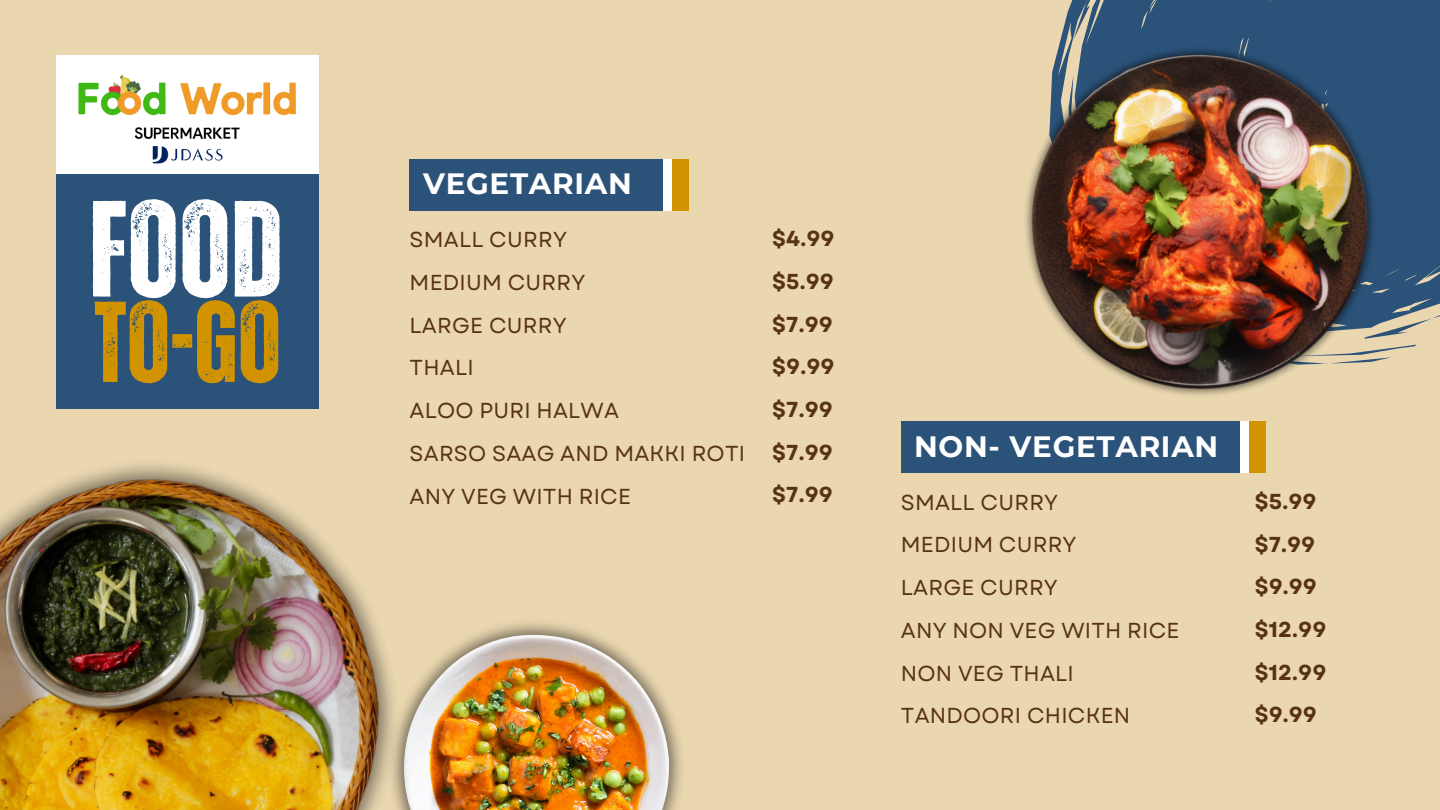
<style>
.page{position:relative;width:1440px;height:810px;background:#ead7b0}
.page>*{position:absolute;margin:0;border:0;box-sizing:border-box;transform-origin:0 0}
.t1{font:700 136.8px "Zuume Rough";color:#fff}
.t2{font:700 114.8px "Zuume Rough";color:#d19400}
.t3{font:700 29.4px "Montserrat";letter-spacing:.025em;color:#fff}
.t4{font:21.6px/42.8px "Garet";letter-spacing:.01em;color:#573312}
.t5{font:700 21.6px "Garet";letter-spacing:.01em;color:#573312}
</style>
<div class="page">
<div style="left:56px;top:55px;width:263px;height:353px;background:#2b5279"></div>
<div style="left:56px;top:55px;width:263px;height:119px;background:#fff"></div>
<img style="left:78px;top:75px;width:218px;height:89px">
<div style="left:901px;top:421px;width:343px;height:52px;background:#2b5279"></div>
<img style="left:1025px;top:0;width:415px;height:396px">
<img style="left:0;top:464px;width:328px;height:346px">
<img style="left:215px;top:549px;width:466px;height:261px">
<div style="left:410px;top:159px;width:253px;height:51px;background:#2b5279"></div>
<div style="left:663px;top:159px;width:10px;height:51px;background:#fff"></div>
<div style="left:673px;top:159px;width:16px;height:51px;background:#d19400"></div>
<div style="left:1240px;top:421px;width:9px;height:52px;background:#fff"></div>
<div style="left:1249px;top:421px;width:17px;height:52px;background:#d19400"></div>
<h1 class="t1" style="left:89px;top:187px;width:195px">FOOD</h1>
<p class="t2" style="left:94px;top:290px;width:189px">TO-GO</p>
<p class="t3" style="left:423px;top:166px;width:210px">VEGETARIAN</p>
<p class="t4" style="left:410px;top:218px;width:337px">SMALL CURRY<br>MEDIUM CURRY<br>LARGE CURRY<br>THALI<br>ALOO PURI HALWA<br>SARSO SAAG AND MAKKI ROTI<br>ANY VEG WITH RICE</p>
<h2 class="t5" style="left:772px;top:223px;width:64px">$4.99</h2>
<p class="t5" style="left:772px;top:266px;width:63px">$5.99</p>
<p class="t5" style="left:772px;top:309px;width:62px">$7.99</p>
<p class="t5" style="left:772px;top:351px;width:64px">$9.99</p>
<p class="t5" style="left:772px;top:394px;width:62px">$7.99</p>
<h3 class="t5" style="left:772px;top:437px;width:62px">$7.99</h3>
<h4 class="t5" style="left:772px;top:479px;width:62px">$7.99</h4>
<h3 class="t3" style="left:914px;top:428px;width:306px">NON- VEGETARIAN</h3>
<h4 class="t4" style="left:901px;top:481px;width:280px">SMALL CURRY<br>MEDIUM CURRY<br>LARGE CURRY<br>ANY NON VEG WITH RICE<br>NON VEG THALI<br>TANDOORI CHICKEN</h4>
<p class="t5" style="left:1255px;top:486px;width:63px">$5.99</p>
<p class="t5" style="left:1255px;top:529px;width:62px">$7.99</p>
<p class="t5" style="left:1255px;top:571px;width:64px">$9.99</p>
<p class="t5" style="left:1255px;top:614px;width:73px">$12.99</p>
<p class="t5" style="left:1255px;top:657px;width:73px">$12.99</p>
<p class="t5" style="left:1255px;top:699px;width:64px">$9.99</p>
</div>
